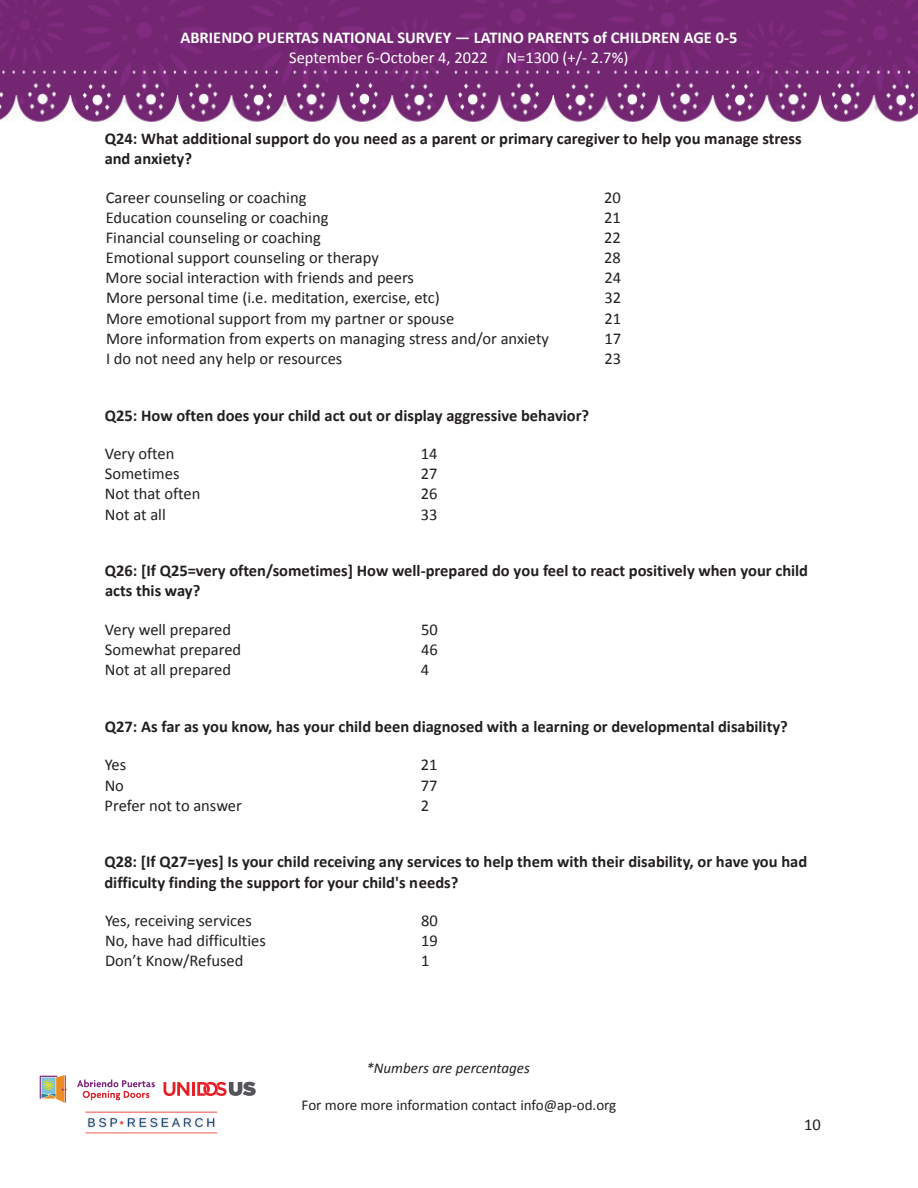
<style>
.page{position:relative;width:918px;height:1188px;background:#fff}
.page>*{position:absolute;margin:0;border:0;box-sizing:border-box;transform-origin:0 0}
.t1{font:16.5px "Calibri";color:#231f20}
.t2{font:700 16.5px/20.1px "Calibri";color:#231f20}
.t3{font:700 16.5px "Calibri";color:#fff}
.t4{font:16.5px "Calibri";color:#fff}
.t5{font:15px "Calibri";color:#231f20}
.t6{font:italic 15px "Calibri";color:#231f20}
</style>
<div class="page">
<img style="left:0;top:0;width:918px;height:122px">
<img style="left:39px;top:1075px;width:116px;height:28px">
<img style="left:86px;top:1111px;width:132px;height:23px">
<svg style="left:163px;top:1082px;width:26px;height:14px"></svg>
<hr style="left:192px;top:1082px;width:3px;height:14px;background:#e52027">
<svg style="left:197px;top:1082px;width:59px;height:14px"></svg>
<p class="t3" style="left:180px;top:27px;width:559px">ABRIENDO PUERTAS NATIONAL SURVEY — LATINO PARENTS of CHILDREN AGE 0-5</p>
<p class="t4" style="left:289px;top:47px;width:341px">September 6-October 4, 2022 N=1300 (+/- 2.7%)</p>
<p class="t2" style="left:105px;top:129px;width:699px">Q24: What additional support do you need as a parent or primary caregiver to help you manage stress and anxiety?</p>
<p class="t1" style="left:106px;top:187px;width:202px">Career counseling or coaching</p>
<p class="t1" style="left:604px;top:187px;width:18px">20</p>
<p class="t1" style="left:106px;top:207px;width:224px">Education counseling or coaching</p>
<p class="t1" style="left:604px;top:207px;width:18px">21</p>
<p class="t1" style="left:106px;top:227px;width:217px">Financial counseling or coaching</p>
<p class="t1" style="left:604px;top:227px;width:18px">22</p>
<p class="t1" style="left:106px;top:247px;width:275px">Emotional support counseling or therapy</p>
<p class="t1" style="left:604px;top:247px;width:18px">28</p>
<p class="t1" style="left:106px;top:267px;width:310px">More social interaction with friends and peers</p>
<p class="t1" style="left:605px;top:267px;width:18px">24</p>
<p class="t1" style="left:106px;top:288px;width:335px">More personal time (i.e. meditation, exercise, etc)</p>
<p class="t1" style="left:605px;top:288px;width:18px">32</p>
<p class="t1" style="left:106px;top:308px;width:350px">More emotional support from my partner or spouse</p>
<p class="t1" style="left:605px;top:308px;width:18px">21</p>
<p class="t1" style="left:106px;top:328px;width:444px">More information from experts on managing stress and/or anxiety</p>
<p class="t1" style="left:604px;top:328px;width:18px">17</p>
<p class="t1" style="left:106px;top:348px;width:238px">I do not need any help or resources</p>
<p class="t1" style="left:604px;top:348px;width:18px">23</p>
<p class="t2" style="left:105px;top:405px;width:486px">Q25: How often does your child act out or display aggressive behavior?</p>
<p class="t1" style="left:105px;top:443px;width:71px">Very often</p>
<p class="t1" style="left:421px;top:443px;width:18px">14</p>
<p class="t1" style="left:105px;top:463px;width:76px">Sometimes</p>
<p class="t1" style="left:421px;top:463px;width:18px">27</p>
<p class="t1" style="left:105px;top:483px;width:97px">Not that often</p>
<p class="t1" style="left:421px;top:483px;width:18px">26</p>
<p class="t1" style="left:105px;top:504px;width:63px">Not at all</p>
<p class="t1" style="left:421px;top:504px;width:18px">33</p>
<p class="t2" style="left:105px;top:561px;width:705px">Q26: [If Q25=very often/sometimes] How well-prepared do you feel to react positively when your child acts this way?</p>
<p class="t1" style="left:105px;top:619px;width:128px">Very well prepared</p>
<p class="t1" style="left:421px;top:619px;width:18px">50</p>
<p class="t1" style="left:105px;top:639px;width:138px">Somewhat prepared</p>
<p class="t1" style="left:421px;top:639px;width:18px">46</p>
<p class="t1" style="left:105px;top:659px;width:128px">Not at all prepared</p>
<p class="t1" style="left:421px;top:659px;width:10px">4</p>
<p class="t2" style="left:105px;top:716px;width:684px">Q27: As far as you know, has your child been diagnosed with a learning or developmental disability?</p>
<p class="t1" style="left:105px;top:754px;width:23px">Yes</p>
<p class="t1" style="left:421px;top:754px;width:18px">21</p>
<p class="t1" style="left:105px;top:775px;width:21px">No</p>
<p class="t1" style="left:421px;top:775px;width:18px">77</p>
<p class="t1" style="left:105px;top:795px;width:139px">Prefer not to answer</p>
<p class="t1" style="left:421px;top:795px;width:10px">2</p>
<p class="t2" style="left:104px;top:852px;width:704px">Q28: [If Q27=yes] Is your child receiving any services to help them with their disability, or have you had difficulty finding the support for your child's needs?</p>
<p class="t1" style="left:105px;top:910px;width:148px">Yes, receiving services</p>
<p class="t1" style="left:421px;top:910px;width:18px">80</p>
<p class="t1" style="left:105px;top:930px;width:162px">No, have had difficulties</p>
<p class="t1" style="left:421px;top:930px;width:18px">19</p>
<p class="t1" style="left:105px;top:950px;width:140px">Don’t Know/Refused</p>
<p class="t1" style="left:421px;top:950px;width:10px">1</p>
<p class="t6" style="left:366px;top:1058px;width:165px">*Numbers are percentages</p>
<p class="t5" style="left:302px;top:1096px;width:316px">For more more information contact info@ap-od.org</p>
<p class="t1" style="left:804px;top:1114px;width:18px">10</p>
</div>
